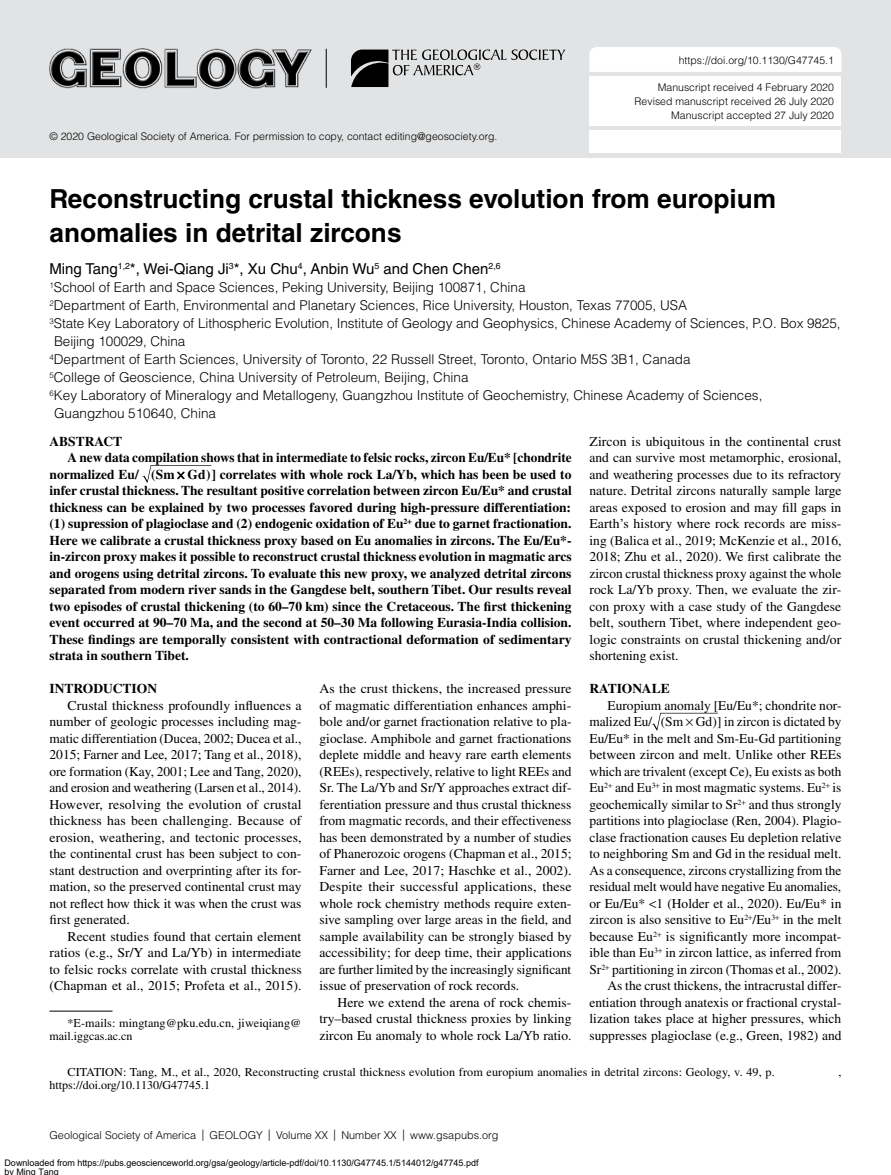
<style>
.page{position:relative;width:891px;height:1175px;background:#fff}
.page>*{position:absolute;margin:0;border:0;box-sizing:border-box;transform-origin:0 0}
.AT{font:700 26.25px/34.5px "Helvetica LT Std";color:#000}
.AU{font:15px "Helvetica LT Std";color:#000}
.T{font:13.5px/16.5px "Times LT Std";color:#000;text-align:justify}
.ABST{font:700 13.5px/16.5px "Times LT Std";color:#000}
.AFF{font:300 13.5px/18px "Helvetica LT Std";color:#000}
._1{font:700 13.5px "Times LT Std";color:#000}
.ABSH{font:700 13.5px "Times LT Std";color:#000}
.FN{font:12px/13.5px "Times LT Std";letter-spacing:.005em;color:#000}
.Running_Foot{font:300 10.8px "Helvetica LT Std";color:#000}
.id_Tagline{font:300 10.5px/13.5px "Helvetica LT Std";color:#000;text-align:right}
.t1{font:9px/9px "Arial";color:#000}
.s1{color:#fff}
.s2{font-size:11.25px}
</style>
<div class="page">
<div style="left:0;top:0;width:891px;height:158px;background:#e2e3e4"></div>
<hr style="left:326px;top:49px;width:1px;height:39px;background:#000">
<div style="left:590px;top:76px;width:252px;height:50px;background:#fff"></div>
<div style="left:590px;top:47px;width:252px;height:25px;background:#fff"></div>
<img style="left:49px;top:48px;width:263px;height:42px">
<svg style="left:351px;top:50px;width:214px;height:37px"></svg>
<div style="left:590px;top:130px;width:252px;height:23px;background:#fff"></div>
<hr style="left:50px;top:1010px;width:62px;height:1px;background:#000">
<svg style="left:143px;top:465px;width:68px;height:17px"></svg>
<svg style="left:652px;top:713px;width:66px;height:17px"></svg>
<p class="id_Tagline" style="left:679px;top:54px;width:157px">https://doi.org/10.1130/G47745.1</p>
<p class="id_Tagline" style="left:50px;top:129px;width:450px">© 2020 Geological Society of America. For permission to copy, contact editing@geosociety.org.</p>
<p class="id_Tagline" style="left:635px;top:81px;width:201px">Manuscript received 4 February 2020<br>Revised manuscript received 26 July 2020<br>Manuscript accepted 27 July 2020</p>
<p class="AT" style="left:50px;top:181px;width:728px">Reconstructing crustal thickness evolution from europium anomalies in detrital zircons</p>
<p class="AU" style="left:50px;top:260px;width:453px">Ming Tang<sup>1,2</sup>*, Wei-Qiang Ji<sup>3</sup>*, Xu Chu<sup>4</sup>, Anbin Wu<sup>5</sup> and Chen Chen<sup>2,6</sup></p>
<p class="AFF" style="left:50px;top:278px;width:478px"><sup>1</sup>School of Earth and Space Sciences, Peking University, Beijing 100871, China</p>
<p class="AFF" style="left:50px;top:296px;width:639px"><sup>2</sup>Department of Earth, Environmental and Planetary Sciences, Rice University, Houston, Texas 77005, USA</p>
<p class="AFF" style="left:54px;top:314px;width:788px;text-indent:-4px"><sup>3</sup>State Key Laboratory of Lithospheric Evolution, Institute of Geology and Geophysics, Chinese Academy of Sciences, P.O. Box 9825,<br>Beijing 100029, China</p>
<p class="AFF" style="left:50px;top:350px;width:643px"><sup>4</sup>Department of Earth Sciences, University of Toronto, 22 Russell Street, Toronto, Ontario M5S 3B1, Canada</p>
<p class="AFF" style="left:50px;top:368px;width:421px"><sup>5</sup>College of Geoscience, China University of Petroleum, Beijing, China</p>
<p class="AFF" style="left:54px;top:386px;width:710px;text-indent:-4px"><sup>6</sup>Key Laboratory of Mineralogy and Metallogeny, Guangzhou Institute of Geochemistry, Chinese Academy of Sciences,<br>Guangzhou 510640, China</p>
<p class="ABSH" style="left:50px;top:433px;width:74px">ABSTRACT</p>
<p class="ABST" style="left:50px;top:449px;width:524px;text-indent:18px">A new data compilation shows that in intermediate to felsic rocks, zircon Eu/Eu* [chondrite normalized Eu/</p>
<p class="T" style="left:590px;top:433px;width:254px">Zircon is ubiquitous in the continental crust and can survive most metamorphic, erosional, and weathering processes due to its refractory nature. Detrital zircons naturally sample large areas exposed to erosion and may fill gaps in Earth’s history where rock records are miss&shy;ing (Balica et al., 2019; McKenzie et al., 2016, 2018; Zhu et al., 2020). We first calibrate the zircon crustal thickness proxy against the whole rock La/Yb proxy. Then, we evaluate the zir&shy;con proxy with a case study of the Gangdese belt, southern Tibet, where independent geo&shy;logic constraints on crustal thickening and/or shortening exist.</p>
<p class="_1" style="left:590px;top:680px;width:82px">RATIONALE</p>
<p class="T" style="left:590px;top:697px;width:254px;text-indent:18px">Europium anomaly [Eu/Eu*; chondrite nor&shy;malized Eu/</p>
<p class="ABST" style="left:151px;top:465px;width:422px">(Sm Gd)] correlates with whole rock La/Yb, which has been be used to</p>
<p class="ABST" style="left:50px;top:482px;width:524px;text-align:justify">infer crustal thickness. The resultant positive correlation between zircon Eu/Eu* and crustal thickness can be explained by two processes favored during high-pressure differentiation: (1) supression of plagioclase and (2) endogenic oxidation of Eu<sup>2</sup> due to garnet fractionation.<br>Here we calibrate a crustal thickness proxy based on Eu anomalies in zircons. The Eu/Eu*- in-zircon proxy makes it possible to reconstruct crustal thickness evolution in magmatic arcs and orogens using detrital zircons. To evaluate this new proxy, we analyzed detrital zircons separated from modern river sands in the Gangdese belt, southern Tibet. Our results reveal two episodes of crustal thickening (to 60–70 km) since the Cretaceous. The first thickening event occurred at 90–70 Ma, and the second at 50–30 Ma following Eurasia-India collision.<br>These findings are temporally consistent with contractional deformation of sedimentary strata in southern Tibet.</p>
<p class="_1" style="left:50px;top:680px;width:109px">INTRODUCTION</p>
<p class="T" style="left:50px;top:697px;width:254px;text-indent:18px">Crustal thickness profoundly influences a number of geologic processes including mag&shy;matic differentiation (Ducea, 2002; Ducea et al., 2015; Farner and Lee, 2017; Tang et al., 2018), ore formation (Kay, 2001; Lee and Tang, 2020), and erosion and weathering (Larsen et al., 2014).<br>However, resolving the evolution of crustal thickness has been challenging. Because of erosion, weathering, and tectonic processes, the continental crust has been subject to con&shy;stant destruction and overprinting after its for&shy;mation, so the preserved continental crust may not reflect how thick it was when the crust was first generated.</p>
<p class="T" style="left:50px;top:928px;width:254px;text-indent:18px">Recent studies found that certain element ratios (e.g., Sr/Y and La/Yb) in intermediate to felsic rocks correlate with crustal thickness (Chapman et al., 2015; Profeta et al., 2015).</p>
<p class="T" style="left:320px;top:680px;width:254px">As the crust thickens, the increased pressure of magmatic differentiation enhances amphi&shy;bole and/or garnet fractionation relative to pla&shy;gioclase. Amphibole and garnet fractionations deplete middle and heavy rare earth elements (REEs), respectively, relative to light REEs and Sr. The La/Yb and Sr/Y approaches extract dif&shy;ferentiation pressure and thus crustal thickness from magmatic records, and their effectiveness has been demonstrated by a number of studies of Phanerozoic orogens (Chapman et al., 2015; Farner and Lee, 2017; Haschke et al., 2002).<br>Despite their successful applications, these whole rock chemistry methods require exten&shy;sive sampling over large areas in the field, and sample availability can be strongly biased by accessibility; for deep time, their applications are further limited by the increasingly significant issue of preservation of rock records.</p>
<p class="T" style="left:320px;top:994px;width:254px;text-indent:18px">Here we extend the arena of rock chemis&shy;try–based crustal thickness proxies by linking zircon Eu anomaly to whole rock La/Yb ratio.</p>
<p class="T" style="left:661px;top:713px;width:182px">(Sm Gd)] in zircon is dictated by</p>
<p class="T" style="left:589px;top:730px;width:254px">Eu/Eu* in the melt and Sm-Eu-Gd partitioning between zircon and melt. Unlike other REEs which are trivalent (except Ce), Eu exists as both Eu<sup>2</sup> and Eu<sup>3</sup> in most magmatic systems. Eu<sup>2</sup> is geochemically similar to Sr<sup>2</sup> and thus strongly partitions into plagioclase (Ren, 2004). Plagio&shy;clase fractionation causes Eu depletion relative to neighboring Sm and Gd in the residual melt.<br>As a consequence, zircons crystallizing from the residual melt would have negative Eu anomalies, or Eu/Eu* 1 (Holder et al., 2020). Eu/Eu* in zircon is also sensitive to Eu<sup>2</sup> /Eu<sup>3</sup> in the melt because Eu<sup>2</sup> is significantly more incompat&shy;ible than Eu<sup>3</sup> in zircon lattice, as inferred from Sr<sup>2</sup> partitioning in zircon (Thomas et al., 2002).</p>
<p class="T" style="left:589px;top:977px;width:254px;text-indent:18px">As the crust thickens, the intracrustal differ&shy;entiation through anatexis or fractional crystal&shy;lization takes place at higher pressures, which suppresses plagioclase (e.g., Green, 1982) and</p>
<p class="FN" style="left:50px;top:1015px;width:254px;text-indent:18px">*E-mails: mingtang@pku.edu.cn, jiweiqiang@ mail.iggcas.ac.cn</p>
<p class="FN" style="left:50px;top:1065px;width:793px;text-indent:18px">CITATION: Tang, M., et al., 2020, Reconstructing crustal thickness evolution from europium anomalies in detrital zircons: Geology, v. 49, p. <span class="s1">XXX–XXX</span>, https://doi.org/10.1130/G47745.1</p>
<p class="Running_Foot" style="left:50px;top:1128px;width:450px">Geological Society of America <span class="s2">|</span> GEOLOGY <span class="s2">|</span> Volume XX <span class="s2">|</span> Number XX <span class="s2">|</span> www.gsapubs.org</p>
<p class="t1" style="left:4px;top:1159px;width:476px">Downloaded from https://pubs.geoscienceworld.org/gsa/geology/article-pdf/doi/10.1130/G47745.1/5144012/g47745.pdf by Ming Tang</p>
</div>
